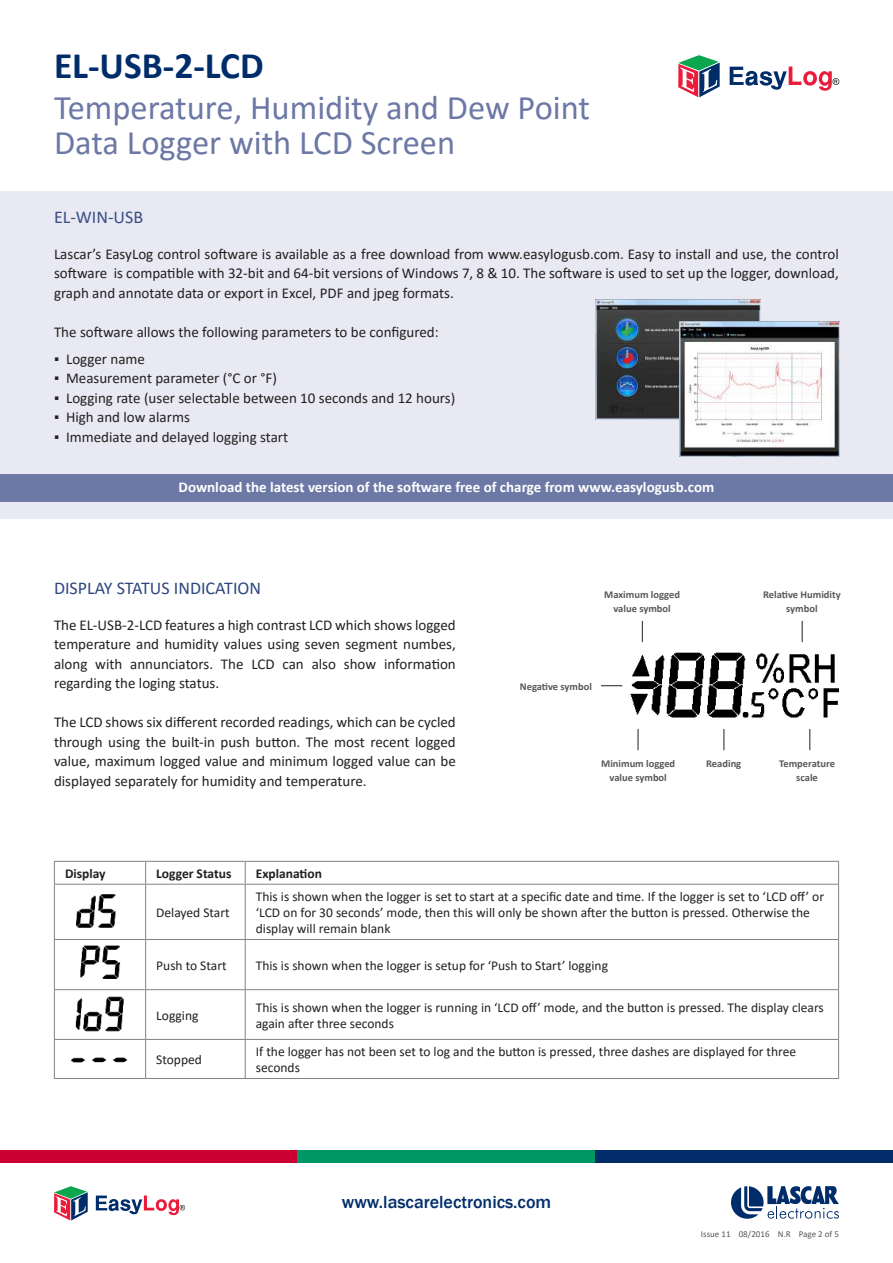
<style>
.page{position:relative;width:893px;height:1263px;background:#fff}
.page>*{position:absolute;margin:0;border:0;box-sizing:border-box;transform-origin:0 0}
.t1{font:700 37.5px "Calibri";color:#002d6a}
.t2{font:34.5px/34.5px "Calibri";color:#6c78a5}
.t3{font:500 18px "Franklin Gothic";color:#002d6a}
.t4{font:18px "Calibri";color:#2e477f}
.t5{font:18px "Calibri";color:#394e85}
.t6{font:15px/19.5px "Calibri";color:#221f1f;text-align:justify}
.t7{font:700 15px "Calibri";color:#fff}
.t8{font:13.5px/16.2px "Calibri";color:#221f1f}
.t9{font:700 13.5px "Calibri";color:#221f1f}
.t10{font:700 10.5px/13.5px "Calibri";color:#57585a;text-align:center}
.t11{font:9px "Calibri";color:#57585a}
</style>
<div class="page">
<svg style="left:678px;top:55px;width:42px;height:42px"></svg>
<svg style="left:730px;top:67px;width:109px;height:24px"></svg>
<div style="left:595px;top:1150px;width:298px;height:13px;background:#002d6a"></div>
<div style="left:0;top:1150px;width:298px;height:13px;background:#c03"></div>
<div style="left:298px;top:1150px;width:297px;height:13px;background:#096"></div>
<svg style="left:54px;top:1186px;width:34px;height:34px"></svg>
<svg style="left:96px;top:1195px;width:89px;height:20px"></svg>
<svg style="left:731px;top:1186px;width:108px;height:33px"></svg>
<div style="left:0;top:191px;width:893px;height:327px;background:#e8e9f2"></div>
<img style="left:596px;top:300px;width:165px;height:119px">
<img style="left:680px;top:321px;width:160px;height:136px">
<div style="left:0;top:474px;width:893px;height:27px;background:#6c78a5"></div>
<img style="left:630px;top:652px;width:208px;height:66px">
<svg style="left:802px;top:621px;width:1px;height:21px"></svg>
<svg style="left:642px;top:621px;width:1px;height:21px"></svg>
<svg style="left:638px;top:729px;width:1px;height:21px"></svg>
<svg style="left:724px;top:729px;width:1px;height:21px"></svg>
<svg style="left:810px;top:729px;width:1px;height:21px"></svg>
<svg style="left:601px;top:685px;width:21px;height:1px"></svg>
<hr style="left:54px;top:861px;width:92px;height:1px;background:#808284">
<svg style="left:54px;top:862px;width:1px;height:22px"></svg>
<hr style="left:146px;top:861px;width:99px;height:1px;background:#808284">
<svg style="left:145px;top:862px;width:1px;height:22px"></svg>
<hr style="left:245px;top:861px;width:594px;height:1px;background:#808284">
<svg style="left:245px;top:862px;width:1px;height:22px"></svg>
<svg style="left:838px;top:862px;width:1px;height:22px"></svg>
<hr style="left:54px;top:884px;width:92px;height:1px;background:#808284">
<hr style="left:54px;top:884px;width:1px;height:55px;background:#808284">
<hr style="left:146px;top:884px;width:99px;height:1px;background:#808284">
<hr style="left:145px;top:884px;width:1px;height:55px;background:#808284">
<hr style="left:245px;top:884px;width:594px;height:1px;background:#808284">
<hr style="left:245px;top:884px;width:1px;height:55px;background:#808284">
<hr style="left:838px;top:884px;width:1px;height:55px;background:#808284">
<hr style="left:54px;top:939px;width:92px;height:1px;background:#808284">
<hr style="left:54px;top:940px;width:1px;height:49px;background:#808284">
<hr style="left:146px;top:939px;width:99px;height:1px;background:#808284">
<hr style="left:145px;top:940px;width:1px;height:49px;background:#808284">
<hr style="left:245px;top:939px;width:594px;height:1px;background:#808284">
<hr style="left:245px;top:940px;width:1px;height:49px;background:#808284">
<hr style="left:838px;top:940px;width:1px;height:49px;background:#808284">
<hr style="left:54px;top:989px;width:92px;height:1px;background:#808284">
<hr style="left:54px;top:990px;width:1px;height:49px;background:#808284">
<hr style="left:54px;top:1040px;width:1px;height:38px;background:#808284">
<hr style="left:146px;top:989px;width:99px;height:1px;background:#808284">
<hr style="left:145px;top:990px;width:1px;height:49px;background:#808284">
<hr style="left:245px;top:989px;width:594px;height:1px;background:#808284">
<hr style="left:245px;top:990px;width:1px;height:49px;background:#808284">
<hr style="left:838px;top:990px;width:1px;height:49px;background:#808284">
<hr style="left:145px;top:1040px;width:1px;height:38px;background:#808284">
<hr style="left:245px;top:1040px;width:1px;height:38px;background:#808284">
<hr style="left:838px;top:1040px;width:1px;height:38px;background:#808284">
<hr style="left:54px;top:1039px;width:92px;height:1px;background:#808284">
<hr style="left:54px;top:1078px;width:92px;height:1px;background:#808284">
<hr style="left:146px;top:1039px;width:99px;height:1px;background:#808284">
<hr style="left:245px;top:1039px;width:594px;height:1px;background:#808284">
<hr style="left:146px;top:1078px;width:99px;height:1px;background:#808284">
<hr style="left:245px;top:1078px;width:594px;height:1px;background:#808284">
<img style="left:76px;top:894px;width:40px;height:34px">
<img style="left:80px;top:945px;width:41px;height:34px">
<img style="left:75px;top:996px;width:49px;height:36px">
<img style="left:71px;top:1057px;width:56px;height:6px">
<h1 class="t1" style="left:54px;top:43px;width:211px">EL-USB-2-LCD</h1>
<h2 class="t2" style="left:54px;top:93px;width:538px">Temperature, Humidity and Dew Point<br>Data Logger with LCD Screen</h2>
<p class="t5" style="left:54px;top:204px;width:91px">EL-WIN-USB</p>
<p class="t6" style="left:54px;top:244px;width:786px">Lascar’s EasyLog control so昀琀ware is available as a free download from www.easylogusb.com. Easy to install and use, the control so昀琀ware is compa琀椀ble with 32-bit and 64-bit versions of Windows 7, 8 &amp; 10. The so昀琀ware is used to set up the logger, download, graph and annotate data or export in Excel, PDF and jpeg formats.</p>
<p class="t6" style="left:54px;top:322px;width:386px">The so昀琀ware allows the following parameters to be con昀椀gured:</p>
<p class="t6" style="left:54px;top:349px;width:93px">▪ Logger name</p>
<p class="t6" style="left:54px;top:368px;width:224px">▪ Measurement parameter (°C or °F)</p>
<p class="t6" style="left:54px;top:388px;width:403px">▪ Logging rate (user selectable between 10 seconds and 12 hours)</p>
<p class="t6" style="left:54px;top:407px;width:137px">▪ High and low alarms</p>
<p class="t6" style="left:54px;top:427px;width:236px">▪ Immediate and delayed logging start</p>
<p class="t7" style="left:179px;top:477px;width:537px">Download the latest version of the so昀琀ware free of charge from www.easylogusb.com</p>
<p class="t4" style="left:54px;top:575px;width:209px">DISPLAY STATUS INDICATION</p>
<p class="t6" style="left:54px;top:615px;width:403px">The EL-USB-2-LCD features a high contrast LCD which shows logged temperature and humidity values using seven segment numbes, along with annunciators. The LCD can also show informa琀椀on regarding the loging status.</p>
<p class="t6" style="left:54px;top:712px;width:403px">The LCD shows six di昀昀erent recorded readings, which can be cycled through using the built-in push bu琀琀on. The most recent logged value, maximum logged value and minimum logged value can be displayed separately for humidity and temperature.</p>
<p class="t10" style="left:604px;top:588px;width:77px">Maximum logged value symbol</p>
<p class="t10" style="left:520px;top:679px;width:74px">Nega琀椀ve symbol</p>
<p class="t10" style="left:601px;top:756px;width:76px">Minimum logged value symbol</p>
<p class="t10" style="left:763px;top:588px;width:79px">Rela琀椀ve Humidity symbol</p>
<p class="t10" style="left:706px;top:756px;width:37px">Reading</p>
<p class="t10" style="left:779px;top:757px;width:57px">Temperature scale</p>
<p class="t9" style="left:65px;top:868px;width:42px">Display</p>
<p class="t9" style="left:156px;top:868px;width:77px">Logger Status</p>
<p class="t9" style="left:256px;top:864px;width:68px">Explana琀椀on</p>
<p class="t8" style="left:156px;top:904px;width:75px">Delayed Start</p>
<p class="t8" style="left:256px;top:888px;width:570px">This is shown when the logger is set to start at a speci昀椀c date and 琀椀me. If the logger is set to ‘LCD o昀昀’ or ‘LCD on for 30 seconds’ mode, then this will only be shown a昀琀er the bu琀琀on is pressed. Otherwise the display will remain blank</p>
<p class="t8" style="left:156px;top:958px;width:72px">Push to Start</p>
<p class="t8" style="left:256px;top:957px;width:354px">This is shown when the logger is setup for ‘Push to Start’ logging</p>
<p class="t8" style="left:156px;top:1008px;width:44px">Logging</p>
<p class="t8" style="left:256px;top:998px;width:569px">This is shown when the logger is running in ‘LCD o昀昀’ mode, and the bu琀琀on is pressed. The display clears again a昀琀er three seconds</p>
<p class="t8" style="left:156px;top:1052px;width:47px">Stopped</p>
<p class="t8" style="left:256px;top:1043px;width:542px">If the logger has not been set to log and the bu琀琀on is pressed, three dashes are displayed for three seconds</p>
<p class="t3" style="left:342px;top:1191px;width:211px">www.lascarelectronics.com</p>
<p class="t11" style="left:701px;top:1230px;width:140px">Issue 11 08/2016 N.R Page 2 of 5</p>
</div>
